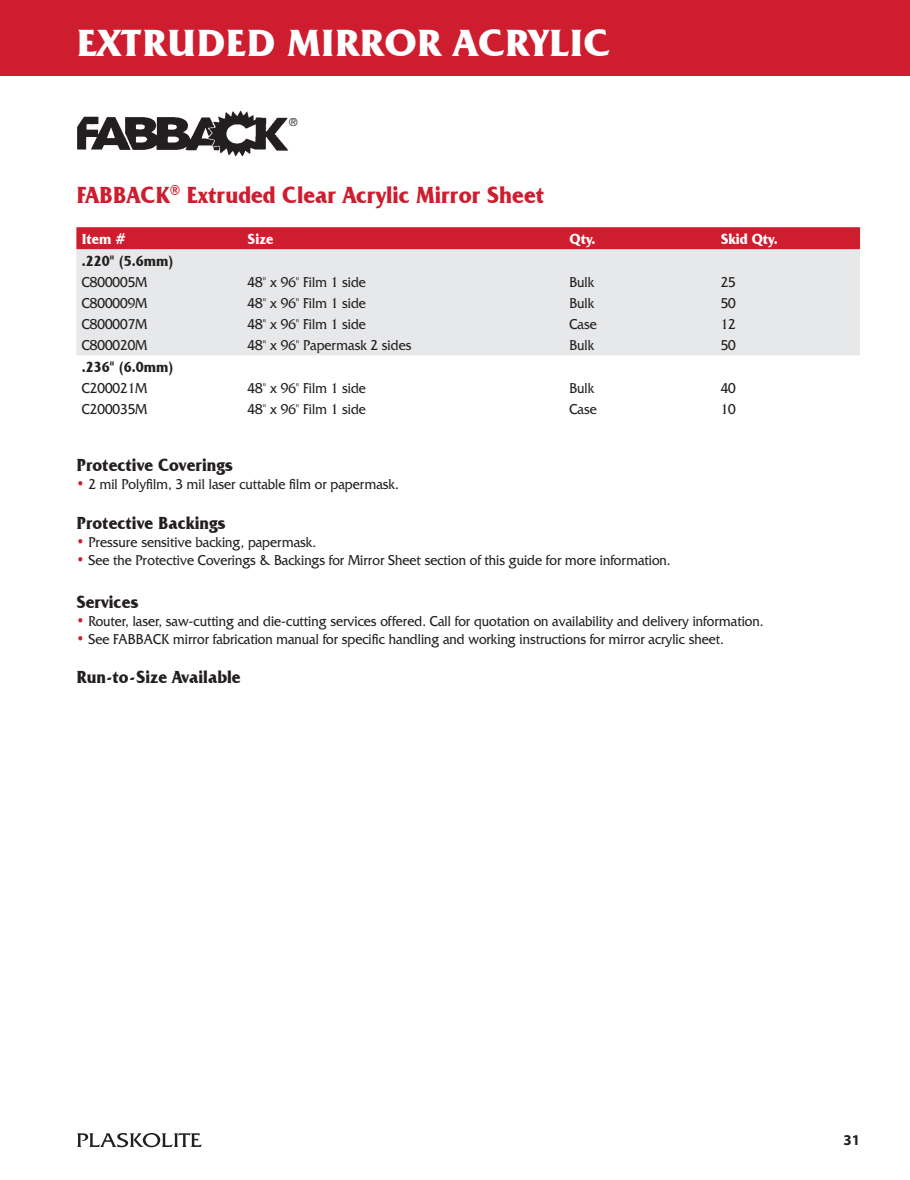
<style>
.page{position:relative;width:910px;height:1180px;background:#fff}
.page>*{position:absolute;margin:0;border:0;box-sizing:border-box;transform-origin:0 0}
.t1{font:700 39px "Friz Quadrata IT Cby BT";color:#fff}
.t2{font:700 24px "Friz Quadrata IT Cby BT";color:#ce1d2f;scale:.9 1}
.t3{font:700 18px "Friz Quadrata IT Cby BT";color:#231f20;scale:.9 1}
.t4{font:15px "Friz Quadrata Std";color:#231f20;scale:.9 1}
.t5{font:700 15px "Friz Quadrata IT Cby BT";color:#231f20;scale:.9 1}
.t6{font:700 15px "Friz Quadrata IT Cby BT";color:#fff;scale:.9 1}
.t7{font:700 15px "Myriad Pro";color:#231f20}
.t8{font:12px "Friz Quadrata Std";color:#231f20}
.s1{font-family:"Friz Quadrata IT Cby BT";font-weight:700;color:#ce1d2f}
</style>
<div class="page">
<svg style="left:77px;top:1133px;width:125px;height:14px"></svg>
<div style="left:0;top:0;width:910px;height:75px;background:#ce1d2f"></div>
<img style="left:77px;top:110px;width:212px;height:47px">
<div style="left:76px;top:227px;width:784px;height:22px;background:#ce1d2f"></div>
<div style="left:76px;top:249px;width:784px;height:106px;background:#e7e8e9"></div>
<h1 class="t1" style="left:76px;top:18px;width:535px">EXTRUDED MIRROR ACRYLIC</h1>
<p class="t8" style="left:289px;top:115px;width:10px">®</p>
<h2 class="t2" style="left:76px;top:180px;width:521px">FABBACK<sup>®</sup> Extruded Clear Acrylic Mirror Sheet</h2>
<p class="t6" style="left:82px;top:230px;width:51px">Item #</p>
<p class="t6" style="left:248px;top:230px;width:30px">Size</p>
<p class="t6" style="left:569px;top:230px;width:30px">Qty.</p>
<p class="t6" style="left:721px;top:230px;width:65px">Skid Qty.</p>
<p class="t5" style="left:82px;top:252px;width:104px">.220" (5.6mm)</p>
<p class="t4" style="left:82px;top:274px;width:74px">C800005M</p>
<p class="t4" style="left:248px;top:274px;width:133px">48" x 96" Film 1 side</p>
<p class="t4" style="left:569px;top:274px;width:29px">Bulk</p>
<p class="t4" style="left:721px;top:274px;width:18px">25</p>
<p class="t4" style="left:82px;top:295px;width:74px">C800009M</p>
<p class="t4" style="left:248px;top:295px;width:133px">48" x 96" Film 1 side</p>
<p class="t4" style="left:569px;top:295px;width:29px">Bulk</p>
<p class="t4" style="left:721px;top:295px;width:18px">50</p>
<p class="t4" style="left:82px;top:316px;width:74px">C800007M</p>
<p class="t4" style="left:248px;top:316px;width:133px">48" x 96" Film 1 side</p>
<p class="t4" style="left:569px;top:316px;width:32px">Case</p>
<p class="t4" style="left:721px;top:316px;width:18px">12</p>
<p class="t4" style="left:82px;top:337px;width:74px">C800020M</p>
<p class="t4" style="left:248px;top:337px;width:183px">48" x 96" Papermask 2 sides</p>
<p class="t4" style="left:569px;top:337px;width:29px">Bulk</p>
<p class="t4" style="left:721px;top:337px;width:18px">50</p>
<p class="t5" style="left:82px;top:358px;width:104px">.236" (6.0mm)</p>
<p class="t4" style="left:82px;top:380px;width:74px">C200021M</p>
<p class="t4" style="left:248px;top:380px;width:133px">48" x 96" Film 1 side</p>
<p class="t4" style="left:569px;top:380px;width:29px">Bulk</p>
<p class="t4" style="left:721px;top:380px;width:18px">40</p>
<p class="t4" style="left:82px;top:401px;width:74px">C200035M</p>
<p class="t4" style="left:248px;top:401px;width:133px">48" x 96" Film 1 side</p>
<p class="t4" style="left:569px;top:401px;width:32px">Case</p>
<p class="t4" style="left:721px;top:401px;width:18px">10</p>
<p class="t3" style="left:76px;top:454px;width:175px">Protective Coverings</p>
<p class="t4" style="left:76px;top:476px;width:360px"><span class="s1">•</span> 2 mil Polyfilm, 3 mil laser cuttable film or papermask.</p>
<p class="t3" style="left:76px;top:511px;width:167px">Protective Backings</p>
<p class="t4" style="left:76px;top:533px;width:268px"><span class="s1">•</span> Pressure sensitive backing, papermask.</p>
<p class="t4" style="left:76px;top:551px;width:662px"><span class="s1">•</span> See the Protective Coverings &amp; Backings for Mirror Sheet section of this guide for more information.</p>
<p class="t3" style="left:76px;top:590px;width:71px">Services</p>
<p class="t4" style="left:76px;top:612px;width:765px"><span class="s1">•</span> Router, laser, saw-cutting and die-cutting services offered. Call for quotation on availability and delivery information.</p>
<p class="t4" style="left:76px;top:630px;width:721px"><span class="s1">•</span> See FABBACK mirror fabrication manual for specific handling and working instructions for mirror acrylic sheet.</p>
<p class="t3" style="left:76px;top:666px;width:184px">Run-to-Size Available</p>
<p class="t7" style="left:843px;top:1130px;width:18px">31</p>
</div>
